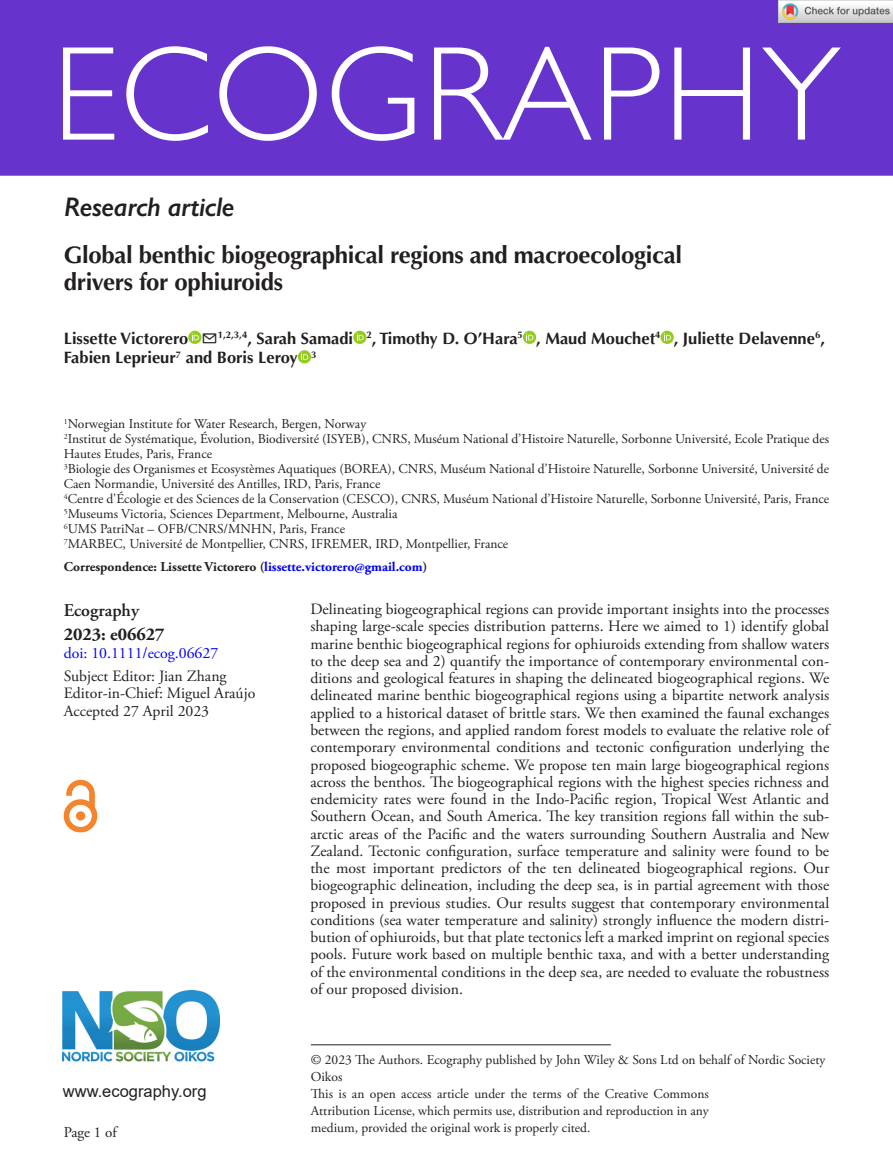
<style>
.page{position:relative;width:893px;height:1174px;background:#fff}
.page>*{position:absolute;margin:0;border:0;box-sizing:border-box;transform-origin:0 0}
.ECOG_Title{font:300 135px "Gill Sans Std";letter-spacing:.01em;color:#fff}
.AT_TYPE{font:italic 600 27px "Gill Sans";letter-spacing:-.015em;color:#231f20}
.CT{font:700 24px/27px "Optima LT Std";letter-spacing:-.015em;color:#231f20}
.Corres{font:700 18px "Adobe Garamond Pro";color:#231f20}
.t1{font:600 18px "Adobe Garamond Pro";color:#231f20}
.AU{font:700 16.5px/19.5px "Optima LT Std";color:#231f20}
.t2{font:16.5px "Arial";color:#231f20}
.ABS_TXT{font:15.75px/17.2px "Adobe Garamond Pro";color:#231f20;text-align:justify}
.Doi_No{font:15.75px "Adobe Garamond Pro";color:#00f}
.t3{font:15px "Adobe Garamond Pro";color:#231f20}
.Address{font:13.5px/16.8px "Adobe Garamond Pro";color:#231f20}
.FM_Note{font:13.5px/17px "Adobe Garamond Pro";color:#231f20}
.Corres-2{font:700 13.5px "Adobe Garamond Pro";color:#231f20}
.s1{color:#00f}
</style>
<div class="page">
<div style="left:0;top:0;width:893px;height:176px;background:#63c"></div>
<img style="left:63px;top:990px;width:156px;height:72px">
<img style="left:64px;top:779px;width:34px;height:53px">
<hr style="left:311px;top:1044px;width:300px;height:1px;background:#231f20">
<svg style="left:188px;top:331px;width:14px;height:13px"></svg>
<svg style="left:192px;top:333px;width:7px;height:7px"></svg>
<svg style="left:353px;top:331px;width:13px;height:13px"></svg>
<svg style="left:356px;top:333px;width:8px;height:7px"></svg>
<svg style="left:523px;top:331px;width:13px;height:13px"></svg>
<svg style="left:526px;top:333px;width:7px;height:7px"></svg>
<svg style="left:661px;top:331px;width:13px;height:13px"></svg>
<svg style="left:664px;top:333px;width:7px;height:7px"></svg>
<svg style="left:298px;top:350px;width:13px;height:13px"></svg>
<svg style="left:301px;top:353px;width:7px;height:7px"></svg>
<img style="left:779px;top:0;width:114px;height:23px">
<p class="ECOG_Title" style="left:52px;top:18px;width:790px">ECOGRAPHY</p>
<p class="AT_TYPE" style="left:64px;top:191px;width:172px">Research article</p>
<p class="CT" style="left:64px;top:242px;width:620px">Global benthic biogeographical regions and macroecological drivers for ophiuroids</p>
<p class="AU" style="left:64px;top:329px;width:763px">Lissette Victorero ✉<sup>1,2,3,4</sup>, Sarah Samadi <sup>2</sup>, Timothy D. O’Hara<sup>5</sup> , Maud Mouchet<sup>4</sup> , Juliette Delavenne<sup>6</sup>,<br>Fabien Leprieur<sup>7</sup> and Boris Leroy <sup>3</sup></p>
<p class="Address" style="left:64px;top:416px;width:304px"><sup>1</sup>Norwegian Institute for Water Research, Bergen, Norway</p>
<p class="Address" style="left:64px;top:432px;width:767px;line-height:15px"><sup>2</sup>Institut de Systématique, Évolution, Biodiversité (ISYEB), CNRS, Muséum National d’Histoire Naturelle, Sorbonne Université, Ecole Pratique des<br>Hautes Etudes, Paris, France</p>
<p class="Address" style="left:64px;top:462px;width:767px;line-height:15px"><sup>3</sup>Biologie des Organismes et Ecosystèmes Aquatiques (BOREA), CNRS, Muséum National d’Histoire Naturelle, Sorbonne Université, Université de<br>Caen Normandie, Université des Antilles, IRD, Paris, France</p>
<p class="Address" style="left:64px;top:491px;width:767px"><sup>4</sup>Centre d'Écologie et des Sciences de la Conservation (CESCO), CNRS, Muséum National d’Histoire Naturelle, Sorbonne Université, Paris, France</p>
<p class="Address" style="left:64px;top:506px;width:335px"><sup>5</sup>Museums Victoria, Sciences Department, Melbourne, Australia</p>
<p class="Address" style="left:64px;top:521px;width:283px"><sup>6</sup>UMS PatriNat – OFB/CNRS/MNHN, Paris, France</p>
<p class="Address" style="left:64px;top:536px;width:446px"><sup>7</sup>MARBEC, Université de Montpellier, CNRS, IFREMER, IRD, Montpellier, France</p>
<p class="Corres-2" style="left:64px;top:558px;width:365px">Correspondence: Lissette Victorero (<span class="s1">lissette.victorero@gmail.com</span>)</p>
<p class="t1" style="left:64px;top:600px;width:77px">Ecography</p>
<p class="Corres" style="left:64px;top:623px;width:102px">2023: e06627</p>
<p class="Doi_No" style="left:64px;top:643px;width:156px">doi: 10.1111/ecog.06627</p>
<p class="ABS_TXT" style="left:64px;top:668px;width:164px">Subject Editor: Jian Zhang</p>
<p class="ABS_TXT" style="left:64px;top:685px;width:193px">Editor-in-Chief: Miguel Araújo</p>
<p class="ABS_TXT" style="left:64px;top:702px;width:147px">Accepted 27 April 2023</p>
<p class="t2" style="left:63px;top:1079px;width:145px">www.ecography.org</p>
<p class="t3" style="left:64px;top:1123px;width:54px">Page 1 of</p>
<p class="ABS_TXT" style="left:310px;top:601px;width:520px">Delineating biogeographical regions can provide important insights into the processes shaping large-scale species distribution patterns. Here we aimed to 1) identify global marine benthic biogeographical regions for ophiuroids extending from shallow waters to the deep sea and 2) quantify the importance of contemporary environmental con&shy;ditions and geological features in shaping the delineated biogeographical regions. We delineated marine benthic biogeographical regions using a bipartite network analysis applied to a historical dataset of brittle stars. We then examined the faunal exchanges between the regions, and applied random forest models to evaluate the relative role of contemporary environmental conditions and tectonic configuration underlying the proposed biogeographic scheme. We propose ten main large biogeographical regions across the benthos. The biogeographical regions with the highest species richness and endemicity rates were found in the Indo-Pacific region, Tropical West Atlantic and Southern Ocean, and South America. The key transition regions fall within the sub&shy;arctic areas of the Pacific and the waters surrounding Southern Australia and New Zealand. Tectonic configuration, surface temperature and salinity were found to be the most important predictors of the ten delineated biogeographical regions. Our biogeographic delineation, including the deep sea, is in partial agreement with those proposed in previous studies. Our results suggest that contemporary environmental conditions (sea water temperature and salinity) strongly influence the modern distri&shy;bution of ophiuroids, but that plate tectonics left a marked imprint on regional species pools. Future work based on multiple benthic taxa, and with a better understanding of the environmental conditions in the deep sea, are needed to evaluate the robustness of our proposed division.</p>
<p class="FM_Note" style="left:311px;top:1052px;width:516px">© 2023 The Authors. Ecography published by John Wiley &amp; Sons Ltd on behalf of Nordic Society<br>Oikos</p>
<p class="Address" style="left:311px;top:1086px;width:399px;text-align:justify">This is an open access article under the terms of the Creative Commons Attribution License, which permits use, distribution and reproduction in any medium, provided the original work is properly cited.</p>
</div>
